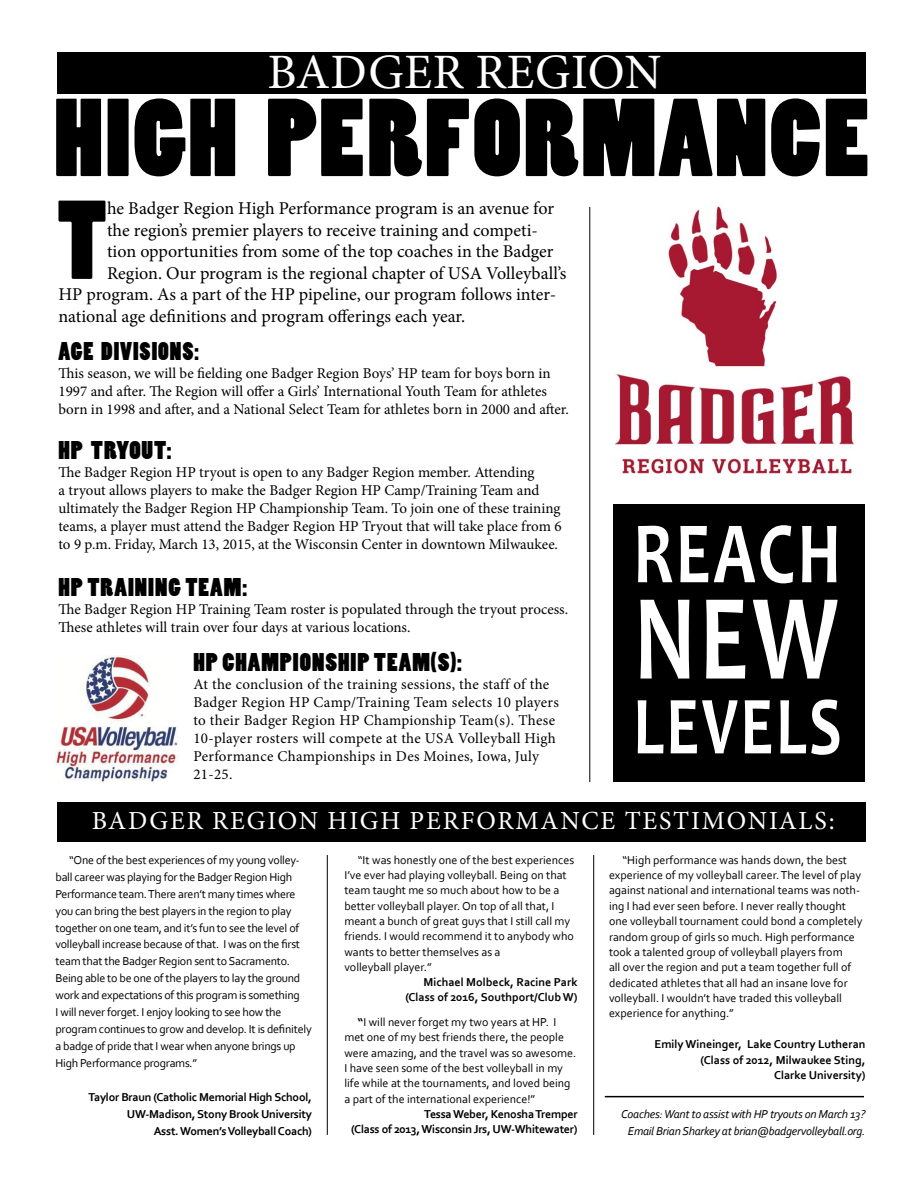
<style>
.page{position:relative;width:918px;height:1188px;background:#fff}
.page>*{position:absolute;margin:0;border:0;box-sizing:border-box;transform-origin:0 0}
.t1{font:700 123.9px "Candara";color:#fff;scale:.75 1}
.t2{font:104.4px "Poplar Std";color:#000}
.t3{font:103.2px "Poplar Std";color:#000;scale:1.06 1}
.t4{font:700 88.5px "Candara";letter-spacing:.04em;color:#fff;scale:.75 1}
.t5{font:700 83.4px "Candara";letter-spacing:.04em;color:#fff;scale:.75 1}
.t6{font:49.5px "Minion Pro";color:#fff}
.t7{font:26.1px "Minion Pro";color:#fff}
.t8{font:24px "Poplar Std";letter-spacing:.04em;color:#000;scale:1.06 1}
.t9{font:24px "Poplar Std";letter-spacing:.04em;color:#000}
.t10{font:18px "Minion Pro";color:#000}
.t11{font:15px/18px "Minion Pro";color:#000}
.t12{font:15px/18px "Minion Pro";letter-spacing:.02em;color:#000}
.t13{font:12px/15.3px "Corbel";color:#000}
.t14{font:12px/17px "Corbel";letter-spacing:-.02em;color:#000}
.t15{font:700 12px/17px "Corbel";letter-spacing:-.02em;color:#000;text-align:right}
.t16{font:700 12px/15.5px "Corbel";color:#000;text-align:right}
.t17{font:italic 12px/16.2px "Corbel";letter-spacing:-.02em;color:#000;text-align:center}
.s1{font-weight:700}
</style>
<div class="page">
<div style="left:57px;top:52px;width:809px;height:42px;background:#000"></div>
<img style="left:615px;top:206px;width:239px;height:268px">
<img style="left:56px;top:655px;width:122px;height:128px">
<div style="left:614px;top:505px;width:252px;height:277px;background:#000"></div>
<hr style="left:589px;top:207px;width:1px;height:575px;background:#000">
<hr style="left:327px;top:855px;width:1px;height:280px;background:#000">
<hr style="left:593px;top:855px;width:1px;height:280px;background:#000">
<div style="left:57px;top:802px;width:809px;height:40px;background:#000"></div>
<hr style="left:605px;top:1096px;width:259px;height:1px;background:#000">
<h3 class="t6" style="left:268px;top:40px;width:34px">badger</h3>
<h3 class="t6" style="left:475px;top:40px;width:32px">region</h3>
<h3 class="t3" style="left:54px;top:81px;width:44px">HIGH</h3>
<h3 class="t3" style="left:266px;top:81px;width:250px">PERFORMANCE</h3>
<h2 class="t2" style="left:57px;top:183px;width:52px">T</h2>
<h3 class="t10" style="left:107px;top:196px;width:449px">he Badger Region High Performance program is an avenue for</h3>
<h3 class="t10" style="left:107px;top:218px;width:433px">the region’s premier players to receive training and competi-</h3>
<h3 class="t10" style="left:107px;top:239px;width:448px">tion opportunities from some of the top coaches in the Badger</h3>
<h3 class="t10" style="left:107px;top:261px;width:461px">Region. Our program is the regional chapter of USA Volleyball’s</h3>
<h3 class="t10" style="left:58px;top:283px;width:499px">HP program. As a part of the HP pipeline, our program follows inter-</h3>
<h3 class="t10" style="left:58px;top:304px;width:408px">national age definitions and program offerings each year.</h3>
<h3 class="t9" style="left:58px;top:338px;width:142px">AGE DIVISIONS:</h3>
<p class="t11" style="left:58px;top:365px;width:512px">This season, we will be fielding one Badger Region Boys’ HP team for boys born in<br>1997 and after. The Region will offer a Girls’ International Youth Team for athletes born in 1998 and after, and a National Select Team for athletes born in 2000 and after.</p>
<h3 class="t8" style="left:58px;top:437px;width:108px">HP TRYOUT:</h3>
<p class="t11" style="left:58px;top:463px;width:505px">The Badger Region HP tryout is open to any Badger Region member. Attending<br>a tryout allows players to make the Badger Region HP Camp/Training Team and ultimately the Badger Region HP Championship Team. To join one of these training teams, a player must attend the Badger Region HP Tryout that will take place from 6 to 9 p.m. Friday, March 13, 2015, at the Wisconsin Center in downtown Milwaukee.</p>
<h3 class="t8" style="left:58px;top:574px;width:179px">HP TRAINING TEAM:</h3>
<p class="t11" style="left:58px;top:601px;width:511px">The Badger Region HP Training Team roster is populated through the tryout process.<br>These athletes will train over four days at various locations.</p>
<h3 class="t8" style="left:193px;top:649px;width:255px">HP CHAMPIONSHIP TEAM(S):</h3>
<p class="t12" style="left:193px;top:676px;width:367px">At the conclusion of the training sessions, the staff of the Badger Region HP Camp/Training Team selects 10 players to their Badger Region HP Championship Team(s). These 10-player rosters will compete at the USA Volleyball High Performance Championships in Des Moines, Iowa, July 21-25.</p>
<h3 class="t4" style="left:633px;top:498px;width:278px">REACH</h3>
<h1 class="t1" style="left:634px;top:561px;width:274px">NEW</h1>
<h3 class="t5" style="left:633px;top:674px;width:279px">LEVELS</h3>
<h3 class="t7" style="left:92px;top:803px;width:20px">badger</h3>
<h3 class="t7" style="left:212px;top:803px;width:19px">region</h3>
<h3 class="t7" style="left:328px;top:803px;width:19px">high</h3>
<h3 class="t7" style="left:410px;top:803px;width:20px">performance</h3>
<h3 class="t7" style="left:625px;top:803px;width:18px">testimonials</h3>
<h3 class="t7" style="left:829px;top:803px;width:7px">:</h3>
<p class="t13" style="left:609px;top:852px;width:255px;text-indent:14px">“High performance was hands down, the best experience of my volleyball career. The level of play against national and international teams was noth&shy;ing I had ever seen before. I never really thought one volleyball tournament could bond a completely random group of girls so much. High performance took a talented group of volleyball players from<br>all over the region and put a team together full of dedicated athletes that all had an insane love for volleyball. I wouldn’t have traded this volleyball experience for anything.”</p>
<p class="t16" style="left:655px;top:1036px;width:212px">Emily Wineinger, Lake Country Lutheran (Class of 2012, Milwaukee Sting,<br>Clarke University)</p>
<p class="t17" style="left:621px;top:1106px;width:246px">Coaches: Want to assist with HP tryouts on March 13?<br>Email Brian Sharkey at brian@badgervolleyball.org.</p>
<p class="t14" style="left:56px;top:851px;width:258px;text-indent:14px">“One of the best experiences of my young volley&shy;ball career was playing for the Badger Region High Performance team. There aren’t many times where you can bring the best players in the region to play together on one team, and it’s fun to see the level of volleyball increase because of that. I was on the first team that the Badger Region sent to Sacramento.<br>Being able to be one of the players to lay the ground work and expectations of this program is something<br>I will never forget. I enjoy looking to see how the program continues to grow and develop. It is definitely a badge of pride that I wear when anyone brings up High Performance programs.”</p>
<p class="t15" style="left:88px;top:1088px;width:225px">Taylor Braun (Catholic Memorial High School,<br>UW-Madison, Stony Brook University<br>Asst. Women’s Volleyball Coach)</p>
<p class="t13" style="left:344px;top:852px;width:231px;text-indent:14px">“It was honestly one of the best experiences I’ve ever had playing volleyball. Being on that team taught me so much about how to be a better volleyball player. On top of all that, I meant a bunch of great guys that I still call my friends. I would recommend it to anybody who wants to better themselves as a<br>volleyball player.”</p>
<p class="t16" style="left:405px;top:974px;width:174px">Michael Molbeck, Racine Park (Class of 2016, Southport/Club W)</p>
<p class="t13" style="left:344px;top:1014px;width:233px;text-indent:14px"><span class="s1">“</span>I will never forget my two years at HP. I met one of my best friends there, the people were amazing, and the travel was so awesome.<br>I have seen some of the best volleyball in my life while at the tournaments, and loved being a part of the international experience!”</p>
<p class="t15" style="left:351px;top:1106px;width:228px;line-height:15.3px">Tessa Weber, Kenosha Tremper<br>(Class of 2013, Wisconsin Jrs, UW-Whitewater)</p>
</div>
